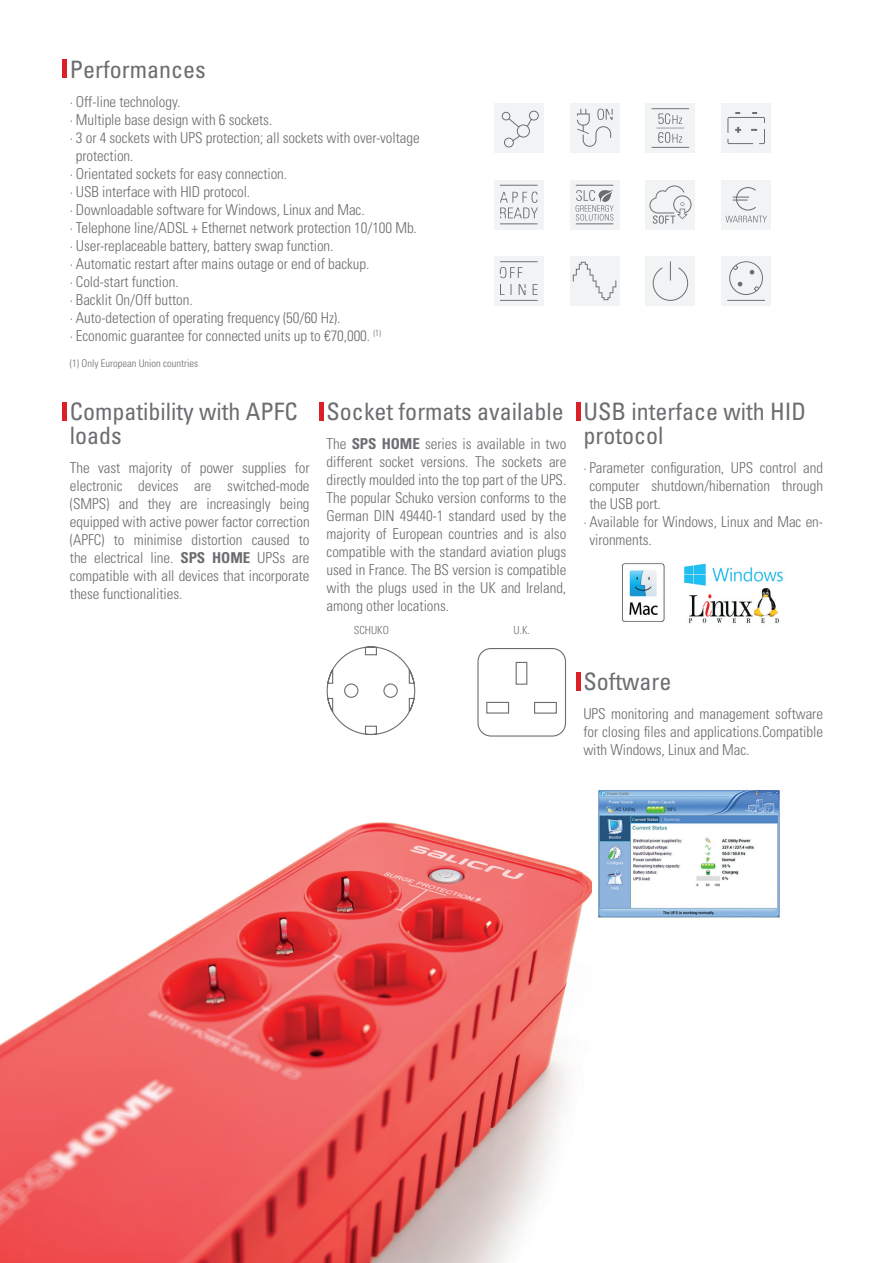
<style>
.page{position:relative;width:893px;height:1263px;background:#fff}
.page>*{position:absolute;margin:0;border:0;box-sizing:border-box;transform-origin:0 0}
.t1{font:condensed 24px/24px "Univers LT Std";color:#6c6d70}
.t2{font:300 condensed 15px/18px "Univers LT Std";letter-spacing:-.005em;color:#6c6d70;text-align:justify}
.t3{font:300 condensed 11.1px "Univers LT Std";color:#6c6d70}
.t4{font:300 condensed 10.5px "Univers LT Std";color:#6c6d70}
.s1{font-weight:700}
</style>
<div class="page">
<img style="left:0;top:822px;width:583px;height:441px">
<hr style="left:63px;top:60px;width:4px;height:18px;background:#da2128">
<div style="left:494px;top:103px;width:50px;height:50px;background:#f2f3f4"></div>
<svg style="left:502px;top:111px;width:37px;height:36px"></svg>
<div style="left:570px;top:103px;width:49px;height:50px;background:#f2f3f4"></div>
<svg style="left:577px;top:109px;width:36px;height:38px"></svg>
<div style="left:646px;top:103px;width:49px;height:50px;background:#f2f3f4"></div>
<svg style="left:652px;top:108px;width:37px;height:40px"></svg>
<div style="left:721px;top:103px;width:50px;height:50px;background:#f2f3f4"></div>
<svg style="left:727px;top:112px;width:38px;height:32px"></svg>
<div style="left:494px;top:180px;width:50px;height:49px;background:#f2f3f4"></div>
<svg style="left:500px;top:185px;width:38px;height:39px"></svg>
<div style="left:570px;top:180px;width:49px;height:49px;background:#f2f3f4"></div>
<svg style="left:575px;top:185px;width:39px;height:39px"></svg>
<div style="left:646px;top:180px;width:49px;height:49px;background:#f2f3f4"></div>
<svg style="left:649px;top:185px;width:42px;height:39px"></svg>
<div style="left:721px;top:180px;width:50px;height:49px;background:#f2f3f4"></div>
<svg style="left:725px;top:187px;width:42px;height:35px"></svg>
<div style="left:494px;top:256px;width:50px;height:50px;background:#f2f3f4"></div>
<svg style="left:500px;top:261px;width:38px;height:40px"></svg>
<div style="left:570px;top:256px;width:49px;height:50px;background:#f2f3f4"></div>
<svg style="left:573px;top:262px;width:43px;height:38px"></svg>
<div style="left:646px;top:256px;width:49px;height:50px;background:#f2f3f4"></div>
<svg style="left:653px;top:261px;width:35px;height:40px"></svg>
<div style="left:721px;top:256px;width:50px;height:50px;background:#f2f3f4"></div>
<svg style="left:727px;top:261px;width:38px;height:40px"></svg>
<hr style="left:63px;top:403px;width:4px;height:18px;background:#da2128">
<div style="left:319px;top:403px;width:5px;height:18px;background:#da2128"></div>
<svg style="left:327px;top:646px;width:89px;height:89px"></svg>
<svg style="left:477px;top:648px;width:89px;height:89px"></svg>
<hr style="left:576px;top:673px;width:4px;height:18px;background:#da2128">
<img style="left:598px;top:790px;width:182px;height:128px">
<img style="left:583px;top:873px;width:9px;height:31px">
<hr style="left:576px;top:403px;width:4px;height:18px;background:#da2128">
<img style="left:622px;top:563px;width:161px;height:61px">
<h1 class="t1" style="left:70px;top:57px;width:137px">Performances</h1>
<p class="t2" style="left:70px;top:93px;width:112px">∙ Off-line technology.</p>
<p class="t2" style="left:70px;top:111px;width:204px">∙ Multiple base design with 6 sockets.</p>
<p class="t2" style="left:70px;top:129px;width:351px">∙ 3 or 4 sockets with UPS protection; all sockets with over-voltage</p>
<p class="t2" style="left:76px;top:147px;width:59px">protection.</p>
<p class="t2" style="left:70px;top:165px;width:219px">∙ Orientated sockets for easy connection.</p>
<p class="t2" style="left:70px;top:183px;width:182px">∙ USB interface with HID protocol.</p>
<p class="t2" style="left:70px;top:201px;width:296px">∙ Downloadable software for Windows, Linux and Mac.</p>
<p class="t2" style="left:70px;top:219px;width:348px">∙ Telephone line/ADSL + Ethernet network protection 10/100 Mb.</p>
<p class="t2" style="left:70px;top:237px;width:265px">∙ User-replaceable battery, battery swap function.</p>
<p class="t2" style="left:70px;top:255px;width:301px">∙ Automatic restart after mains outage or end of backup.</p>
<p class="t2" style="left:70px;top:273px;width:110px">∙ Cold-start function.</p>
<p class="t2" style="left:70px;top:291px;width:124px">∙ Backlit On/Off button.</p>
<p class="t2" style="left:70px;top:309px;width:272px">∙ Auto-detection of operating frequency (50/60 Hz).</p>
<p class="t2" style="left:70px;top:327px;width:313px">∙ Economic guarantee for connected units up to €70,000. <sup>(1)</sup></p>
<p class="t4" style="left:70px;top:357px;width:130px">(1) Only European Union countries</p>
<h1 class="t1" style="left:70px;top:399px;width:229px">Compatibility with APFC loads</h1>
<p class="t2" style="left:70px;top:459px;width:241px">The vast majority of power supplies for electronic devices are switched-mode (SMPS) and they are increasingly being equipped with active power factor correction (APFC) to minimise distortion caused to the electrical line. <span class="s1">SPS HOME</span> UPSs are compatible with all devices that incorporate these functionalities.</p>
<h1 class="t1" style="left:327px;top:399px;width:239px">Socket formats available</h1>
<p class="t2" style="left:327px;top:435px;width:241px">The <span class="s1">SPS HOME</span> series is available in two different socket versions. The sockets are directly moulded into the top part of the UPS.<br>The popular Schuko version conforms to the German DIN 49440-1 standard used by the majority of European countries and is also compatible with the standard aviation plugs used in France. The BS version is compatible with the plugs used in the UK and Ireland, among other locations.</p>
<p class="t3" style="left:354px;top:623px;width:37px">SCHUKO</p>
<p class="t3" style="left:513px;top:623px;width:18px">U.K.</p>
<h1 class="t1" style="left:583px;top:399px;width:224px">USB interface with HID protocol</h1>
<p class="t2" style="left:583px;top:459px;width:241px">∙ Parameter configuration, UPS control and</p>
<p class="t2" style="left:589px;top:477px;width:235px">computer shutdown/hibernation through</p>
<p class="t2" style="left:589px;top:495px;width:73px">the USB port.</p>
<p class="t2" style="left:583px;top:513px;width:241px">∙ Available for Windows, Linux and Mac en-</p>
<p class="t2" style="left:589px;top:531px;width:64px">vironments.</p>
<h1 class="t1" style="left:583px;top:669px;width:90px">Software</h1>
<p class="t2" style="left:583px;top:705px;width:241px">UPS monitoring and management software for closing files and applications.Compatible with Windows, Linux and Mac.</p>
</div>
